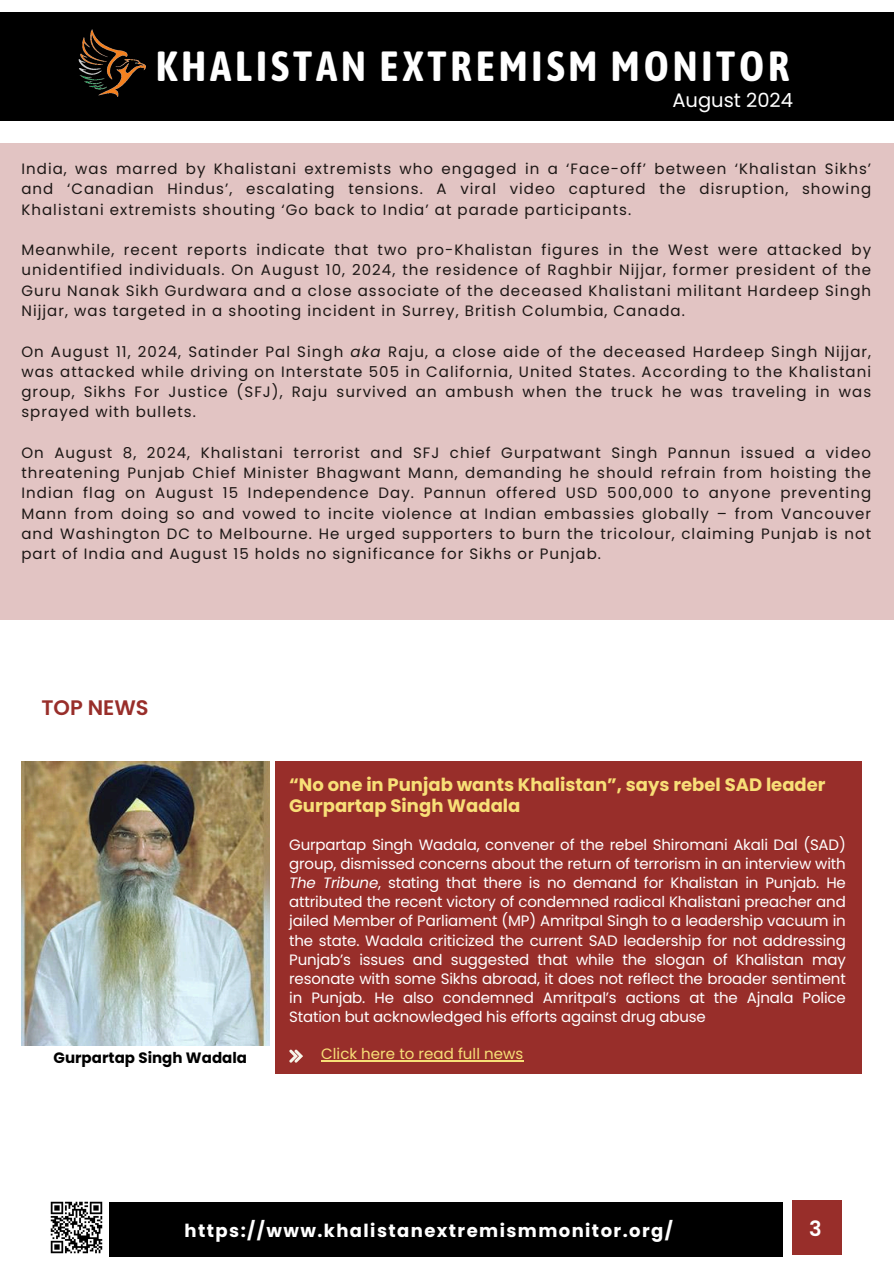
<style>
.page{position:relative;width:894px;height:1264px;background:#fff}
.page>*{position:absolute;margin:0;border:0;box-sizing:border-box;transform-origin:0 0}
.t1{font:700 42px "Asap Condensed";letter-spacing:.09em;color:#fff}
.t2{font:600 21px "Poppins";color:#982e2a}
.t3{font:600 21px "Poppins";color:#fff}
.t4{font:19.5px "Poppins";color:#fff}
.t5{font:700 18px/21.3px "Poppins";color:#f8df77}
.t6{font:700 18px "Poppins";letter-spacing:.08em;color:#fff}
.t7{font:15px/20.2px "Poppins";letter-spacing:.07em;color:#1c1715;text-align:justify}
.t8{font:15px/19.2px "Poppins";letter-spacing:-.01em;color:#fff;text-align:justify}
.t9{font:15px "Poppins";letter-spacing:.005em;color:#f8df77}
.t10{font:700 15px "Poppins";letter-spacing:.005em;color:#000}
.s1{font-style:italic}
</style>
<div class="page">
<div style="left:0;top:12px;width:893px;height:109px;background:#000"></div>
<img style="left:78px;top:29px;width:67px;height:68px">
<div style="left:109px;top:1202px;width:673px;height:54px;background:#000"></div>
<div style="left:791px;top:1200px;width:49px;height:54px;background:#982e2a"></div>
<img style="left:50px;top:1201px;width:53px;height:53px">
<div style="left:0;top:143px;width:893px;height:476px;background:#e2c4c3"></div>
<div style="left:275px;top:761px;width:586px;height:312px;background:#982e2a"></div>
<svg style="left:289px;top:1049px;width:13px;height:13px"></svg>
<img style="left:21px;top:761px;width:248px;height:284px">
<hr style="left:321px;top:1060px;width:202px;height:1px;background:#f8df77">
<p class="t1" style="left:156px;top:42px;width:635px">KHALISTAN EXTREMISM MONITOR</p>
<p class="t4" style="left:672px;top:86px;width:122px">August 2024</p>
<h2 class="t7" style="left:21px;top:159px;width:851px">India, was marred by Khalistani extremists who engaged in a ‘Face-off’ between ‘Khalistan Sikhs’ and ‘Canadian Hindus’, escalating tensions. A viral video captured the disruption, showing Khalistani extremists shouting ‘Go back to India’ at parade participants.</h2>
<p class="t7" style="left:21px;top:240px;width:851px">Meanwhile, recent reports indicate that two pro-Khalistan figures in the West were attacked by unidentified individuals. On August 10, 2024, the residence of Raghbir Nijjar, former president of the Guru Nanak Sikh Gurdwara and a close associate of the deceased Khalistani militant Hardeep Singh Nijjar, was targeted in a shooting incident in Surrey, British Columbia, Canada.</p>
<h5 class="t7" style="left:21px;top:341px;width:851px">On August 11, 2024, Satinder Pal Singh <span class="s1">aka</span> Raju, a close aide of the deceased Hardeep Singh Nijjar, was attacked while driving on Interstate 505 in California, United States. According to the Khalistani group, Sikhs For Justice (SFJ), Raju survived an ambush when the truck he was traveling in was sprayed with bullets.</h5>
<p class="t7" style="left:21px;top:442px;width:851px">On August 8, 2024, Khalistani terrorist and SFJ chief Gurpatwant Singh Pannun issued a video threatening Punjab Chief Minister Bhagwant Mann, demanding he should refrain from hoisting the Indian flag on August 15 Independence Day. Pannun offered USD 500,000 to anyone preventing Mann from doing so and vowed to incite violence at Indian embassies globally – from Vancouver and Washington DC to Melbourne. He urged supporters to burn the tricolour, claiming Punjab is not part of India and August 15 holds no significance for Sikhs or Punjab.</p>
<p class="t2" style="left:41px;top:693px;width:109px">TOP NEWS</p>
<p class="t10" style="left:53px;top:1047px;width:195px">Gurpartap Singh Wadala</p>
<h4 class="t5" style="left:289px;top:774px;width:538px">“No one in Punjab wants Khalistan”, says rebel SAD leader<br>Gurpartap Singh Wadala</h4>
<p class="t8" style="left:289px;top:835px;width:558px">Gurpartap Singh Wadala, convener of the rebel Shiromani Akali Dal (SAD) group, dismissed concerns about the return of terrorism in an interview with <span class="s1">The Tribune</span>, stating that there is no demand for Khalistan in Punjab. He attributed the recent victory of condemned radical Khalistani preacher and jailed Member of Parliament (MP) Amritpal Singh to a leadership vacuum in the state. Wadala criticized the current SAD leadership for not addressing Punjab’s issues and suggested that while the slogan of Khalistan may resonate with some Sikhs abroad, it does not reflect the broader sentiment in Punjab. He also condemned Amritpal’s actions at the Ajnala Police Station but acknowledged his efforts against drug abuse</p>
<p class="t9" style="left:321px;top:1043px;width:203px">Click here to read full news</p>
<p class="t6" style="left:184px;top:1218px;width:489px">https://www.khalistanextremismmonitor.org/</p>
<p class="t3" style="left:809px;top:1213px;width:14px">3</p>
</div>
